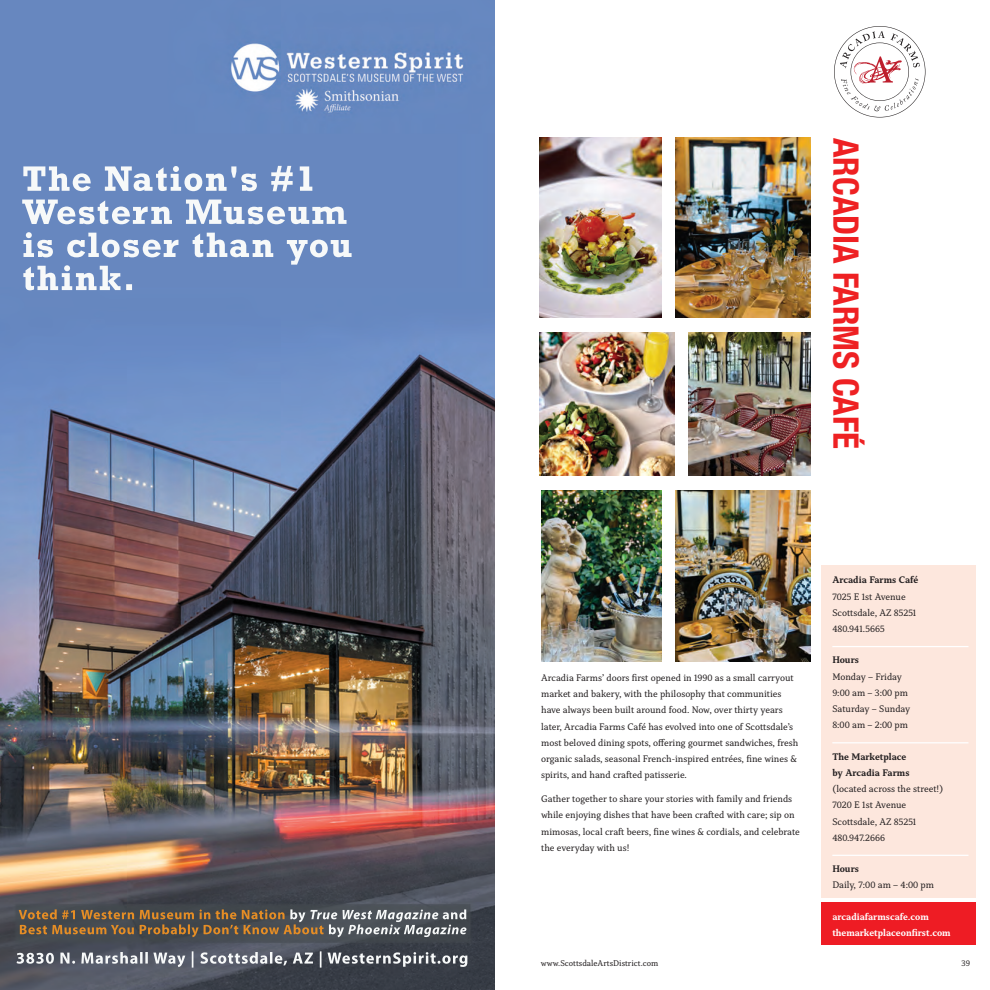
<style>
.page{position:relative;width:990px;height:990px;background:#fff}
.page>*{position:absolute;margin:0;border:0;box-sizing:border-box;transform-origin:0 0}
.MSG__Gallery_Name-L{font:700 condensed 35px "Helvetica Neue";color:#ee2123}
.Restuarant_Bio{font:10px/16.2px "Capitolina";color:#231f20}
.MSG__Side_Bar_Item-R{font:10px/16.2px "Capitolina";color:#231f20}
.MSG__Side_Bar_Sub-R{font:700 10px/16.2px "Capitolina";color:#231f20}
.MSG__Side_Bar-Web{font:700 10px "Capitolina";color:#fff}
.MSG__Side_Bar_Item-R-2{font:700 10px "Capitolina";color:#231f20}
.t1{font:8.75px "Capitolina";color:#231f20}
.s1{font-weight:400}
</style>
<div class="page">
<div style="left:821px;top:902px;width:155px;height:42px;background:#ee1c24"></div>
<div style="left:821px;top:565px;width:155px;height:333px;background:#fde7dd"></div>
<hr style="left:832px;top:646px;width:137px;height:1px;background:#fff">
<hr style="left:832px;top:742px;width:137px;height:1px;background:#fff">
<hr style="left:832px;top:855px;width:137px;height:1px;background:#fff">
<img style="left:675px;top:138px;width:135px;height:180px">
<img style="left:540px;top:138px;width:121px;height:180px">
<img style="left:540px;top:333px;width:135px;height:143px">
<img style="left:689px;top:333px;width:121px;height:143px">
<img style="left:675px;top:491px;width:135px;height:170px">
<img style="left:541px;top:491px;width:120px;height:170px">
<svg style="left:834px;top:26px;width:91px;height:91px"></svg>
<img style="left:0;top:0;width:495px;height:990px">
<p class="MSG__Gallery_Name-L" style="left:875px;top:138px;width:313px;rotate:90deg">ARCADIA FARMS CAFÉ</p>
<p class="Restuarant_Bio" style="left:541px;top:670px;width:259px">Arcadia Farms’ doors first opened in 1990 as a small carryout market and bakery, with the philosophy that communities have always been built around food. Now, over thirty years later, Arcadia Farms Café has evolved into one of Scottsdale’s most beloved dining spots, offering gourmet sandwiches, fresh organic salads, seasonal French-inspired entrées, fine wines &amp; spirits, and hand crafted patisserie.</p>
<p class="Restuarant_Bio" style="left:541px;top:791px;width:260px">Gather together to share your stories with family and friends while enjoying dishes that have been crafted with care; sip on mimosas, local craft beers, fine wines &amp; cordials, and celebrate the everyday with us!</p>
<p class="MSG__Side_Bar_Item-R-2" style="left:832px;top:574px;width:87px">Arcadia Farms Café</p>
<p class="MSG__Side_Bar_Item-R" style="left:832px;top:588px;width:75px">7025 E 1st Avenue</p>
<p class="MSG__Side_Bar_Item-R" style="left:832px;top:605px;width:86px">Scottsdale, AZ 85251</p>
<p class="MSG__Side_Bar_Item-R" style="left:832px;top:621px;width:54px">480.941.5665</p>
<p class="MSG__Side_Bar_Sub-R" style="left:832px;top:652px;width:28px">Hours</p>
<p class="MSG__Side_Bar_Item-R" style="left:832px;top:668px;width:79px">Monday – Friday<br>9:00 am – 3:00 pm<br>Saturday – Sunday<br>8:00 am – 2:00 pm</p>
<p class="MSG__Side_Bar_Sub-R" style="left:832px;top:748px;width:113px">The Marketplace<br>by Arcadia Farms <span class="s1">(located across the street!)</span></p>
<p class="MSG__Side_Bar_Item-R" style="left:832px;top:797px;width:75px">7020 E 1st Avenue</p>
<p class="MSG__Side_Bar_Item-R" style="left:832px;top:813px;width:86px">Scottsdale, AZ 85251</p>
<p class="MSG__Side_Bar_Item-R" style="left:832px;top:830px;width:54px">480.947.2666</p>
<p class="MSG__Side_Bar_Sub-R" style="left:832px;top:861px;width:28px">Hours</p>
<p class="MSG__Side_Bar_Item-R" style="left:832px;top:877px;width:103px">Daily, 7:00 am – 4:00 pm</p>
<p class="MSG__Side_Bar-Web" style="left:832px;top:910px;width:98px">arcadiafarmscafe.com</p>
<p class="MSG__Side_Bar-Web" style="left:832px;top:927px;width:120px">themarketplaceonfirst.com</p>
<p class="t1" style="left:541px;top:958px;width:119px">www.ScottsdaleArtsDistrict.com</p>
<p class="t1" style="left:962px;top:958px;width:10px">39</p>
</div>
